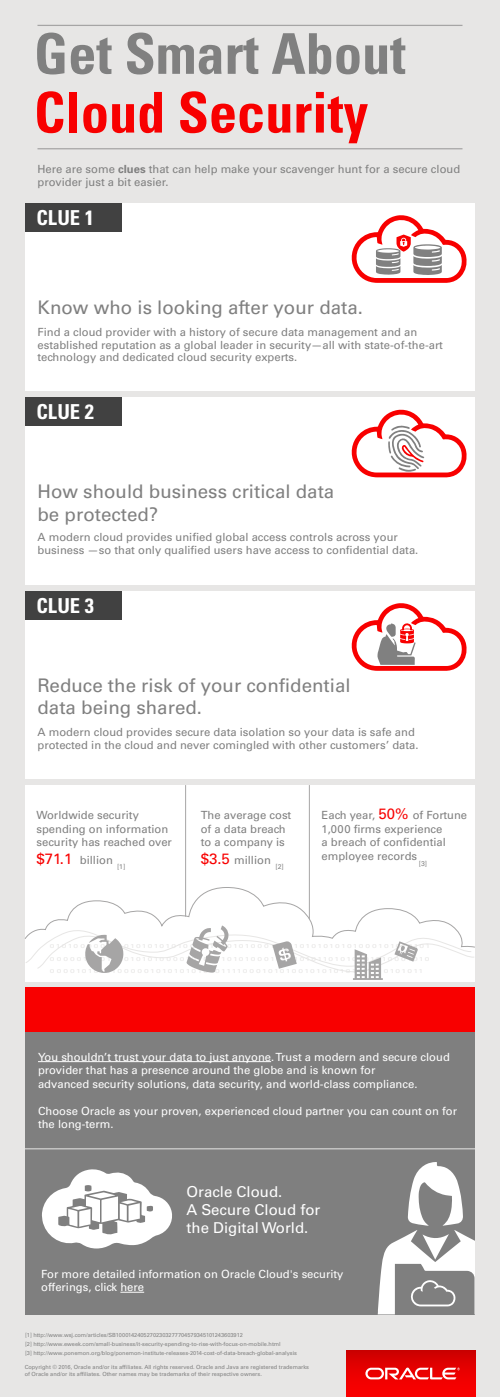
<style>
.page{position:relative;width:500px;height:1397px;background:#e7e6e5}
.page>*{position:absolute;margin:0;border:0;box-sizing:border-box;transform-origin:0 0}
.t1{font:700 condensed 56.25px "Univers LT Std";color:#808080}
.t2{font:700 condensed 56.25px "Univers LT Std";color:#f80000}
.t3{font:700 condensed 20.62px "Univers LT Std";color:#fff}
.t4{font:18.75px/22.5px "Univers LT Std";color:#808080}
.t5{font:15px/18px "Univers LT Std";color:#fff}
.t6{font:11.25px/13.5px "Univers LT Std";color:#808080}
.t7{font:11.25px/13.5px "Univers LT Std";color:#fff}
.t8{font:6.88px "Univers LT Std";color:#808080}
.t9{font:5.62px/6.9px "Univers LT Std";color:#808080}
.s1{font-family:"Univers 65";font-weight:700}
.s2{font-size:15px;color:#f80000}
</style>
<div class="page">
<div style="left:25px;top:785px;width:450px;height:196px;background:#fff"></div>
<div style="left:25px;top:397px;width:450px;height:188px;background:#fff"></div>
<div style="left:25px;top:591px;width:450px;height:188px;background:#fff"></div>
<div style="left:25px;top:203px;width:450px;height:188px;background:#fff"></div>
<div style="left:25px;top:1016px;width:450px;height:299px;background:#7f7f7f"></div>
<hr style="left:25px;top:1148px;width:450px;height:1px;background:#e7e6e5">
<svg style="left:120px;top:1292px;width:24px;height:1px"></svg>
<hr style="left:38px;top:1061px;width:233px;height:1px;background:#fff">
<hr style="left:38px;top:148px;width:424px;height:1px;background:#a6a5a5">
<hr style="left:38px;top:25px;width:424px;height:1px;background:#a6a5a5">
<div style="left:347px;top:1350px;width:128px;height:47px;background:linear-gradient(to bottom,#d00000,#f00)"></div>
<svg style="left:365px;top:1367px;width:95px;height:12px"></svg>
<div style="left:25px;top:203px;width:97px;height:29px;background:#414141"></div>
<svg style="left:351px;top:215px;width:116px;height:68px"></svg>
<div style="left:25px;top:397px;width:97px;height:29px;background:#414141"></div>
<svg style="left:351px;top:409px;width:116px;height:68px"></svg>
<div style="left:25px;top:591px;width:97px;height:29px;background:#414141"></div>
<svg style="left:351px;top:603px;width:116px;height:68px"></svg>
<hr style="left:185px;top:785px;width:1px;height:132px;background:#a6a5a5">
<hr style="left:309px;top:785px;width:1px;height:134px;background:#a6a5a5">
<svg style="left:25px;top:887px;width:450px;height:93px"></svg>
<svg style="left:42px;top:1169px;width:130px;height:79px"></svg>
<svg style="left:378px;top:1162px;width:97px;height:152px"></svg>
<div style="left:25px;top:988px;width:450px;height:44px;background:#f80000"></div>
<p class="t1" style="left:34px;top:19px;width:373px">Get Smart About</p>
<h1 class="t2" style="left:34px;top:78px;width:336px">Cloud Security</h1>
<p class="t6" style="left:38px;top:163px;width:424px;line-height:12.5px">Here are some <span class="s1">clues</span> that can help make your scavenger hunt for a secure cloud provider just a bit easier.</p>
<p class="t3" style="left:36px;top:205px;width:59px">CLUE 1</p>
<h1 class="t4" style="left:38px;top:296px;width:327px">Know who is looking after your data.</h1>
<p class="t6" style="left:38px;top:326px;width:407px;line-height:12.5px">Find a cloud provider with a history of secure data management and an established reputation as a global leader in security—all with state-of-the-art technology and dedicated cloud security experts.</p>
<p class="t3" style="left:36px;top:399px;width:59px">CLUE 2</p>
<h1 class="t4" style="left:38px;top:480px;width:298px">How should business critical data be protected?</h1>
<p class="t6" style="left:38px;top:531px;width:382px;line-height:12.5px">A modern cloud provides unified global access controls across your business —so that only qualified users have access to confidential data.</p>
<p class="t3" style="left:36px;top:593px;width:59px">CLUE 3</p>
<h1 class="t4" style="left:38px;top:674px;width:315px">Reduce the risk of your confidential data being shared.</h1>
<p class="t6" style="left:38px;top:726px;width:383px;line-height:12.5px">A modern cloud provides secure data isolation so your data is safe and protected in the cloud and never comingled with other customers’ data.</p>
<p class="t6" style="left:322px;top:808px;width:147px">Each year, <span class="s2">50%</span> of Fortune<br>1,000 firms experience<br>a breach of confidential employee records</p>
<p class="t6" style="left:36px;top:808px;width:137px">Worldwide security spending on information security has reached over</p>
<p class="t6" style="left:36px;top:853px;width:78px"><span class="s2">$71.1</span> billion</p>
<p class="t6" style="left:201px;top:808px;width:92px">The average cost of a data breach to a company is</p>
<p class="t6" style="left:201px;top:853px;width:72px"><span class="s2">$3.5</span> million</p>
<p class="t8" style="left:117px;top:862px;width:10px">[1]</p>
<p class="t8" style="left:275px;top:862px;width:10px">[2]</p>
<p class="t8" style="left:419px;top:860px;width:10px">[3]</p>
<p class="t7" style="left:38px;top:1050px;width:413px">You shouldn’t trust your data to just anyone. Trust a modern and secure cloud provider that has a presence around the globe and is known for<br>advanced security solutions, data security, and world-class compliance.</p>
<p class="t7" style="left:38px;top:1104px;width:421px">Choose Oracle as your proven, experienced cloud partner you can count on for the long-term.</p>
<p class="t5" style="left:187px;top:1183px;width:135px">Oracle Cloud.<br>A Secure Cloud for the Digital World.</p>
<p class="t7" style="left:41px;top:1267px;width:304px">For more detailed information on Oracle Cloud's security offerings, click here</p>
<p class="t9" style="left:25px;top:1331px;width:219px">[1] http://www.wsj.com/articles/SB10001424052702303277704579345101243603912</p>
<p class="t9" style="left:25px;top:1341px;width:257px">[2] http://www.eweek.com/small-business/it-security-spending-to-rise-with-focus-on-mobile.html</p>
<p class="t9" style="left:25px;top:1350px;width:274px">[3] http://www.ponemon.org/blog/ponemon-institute-releases-2014-cost-of-data-breach-global-analysis</p>
<p class="t9" style="left:25px;top:1364px;width:286px">Copyright © 2016, Oracle and/or its affiliates. All rights reserved. Oracle and Java are registered trademarks of Oracle and/or its affiliates. Other names may be trademarks of their respective owners.</p>
</div>
